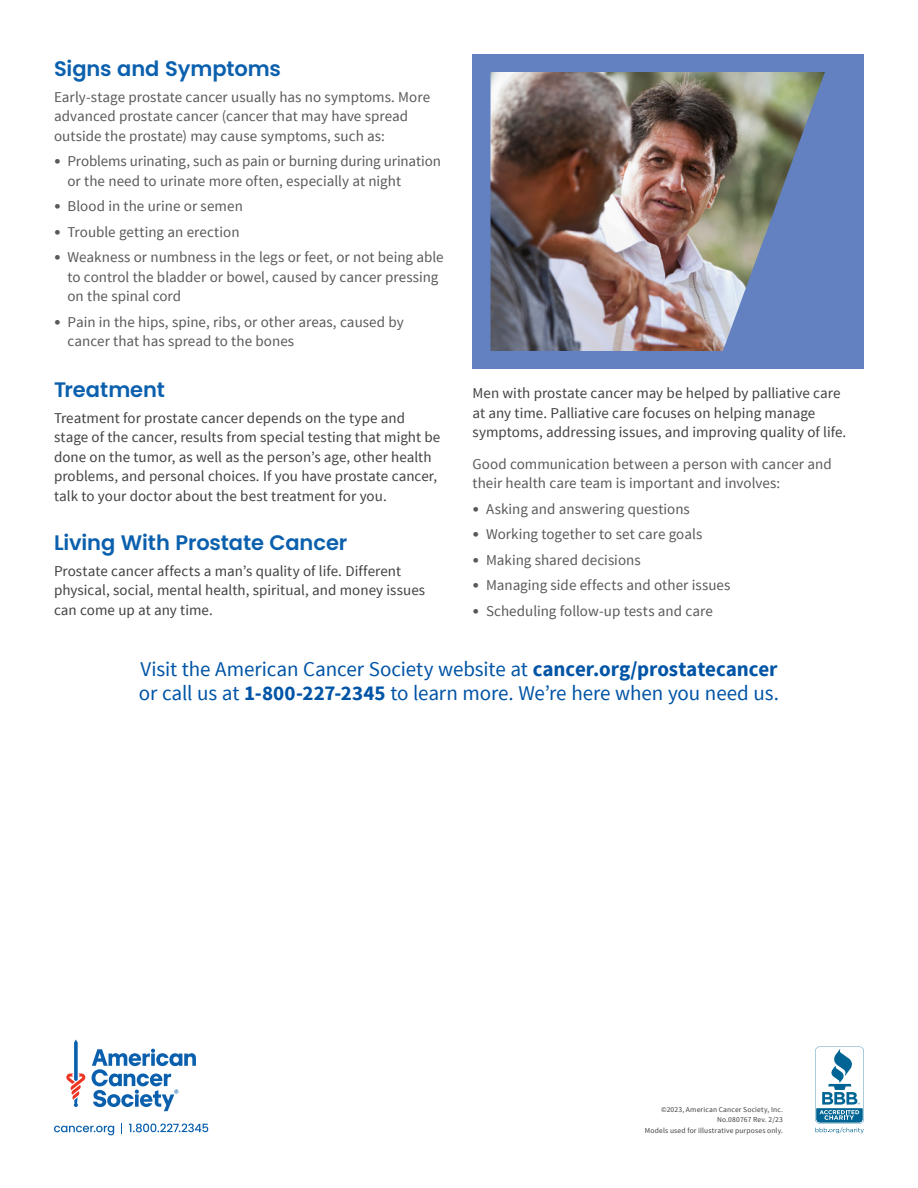
<style>
.page{position:relative;width:918px;height:1188px;background:#fff}
.page>*{position:absolute;margin:0;border:0;box-sizing:border-box;transform-origin:0 0}
.t1{font:21px/24px "Source Sans Pro";letter-spacing:-.005em;color:#0054a6}
.t2{font:600 21px "Poppins";letter-spacing:-.005em;color:#0b60ae}
.t3{font:15px/19.5px "Source Sans Pro";color:#58595b}
.t4{font:15px/19.5px "Source Sans Pro";letter-spacing:.005em;color:#414042}
.t5{font:7.5px/10.5px "Source Sans Pro";letter-spacing:.025em;color:#414042;text-align:right}
.s1{font-family:"Frutiger LT Std";font-size:13.5px}
.s2{font-weight:700}
</style>
<div class="page">
<svg style="left:815px;top:1047px;width:49px;height:86px"></svg>
<svg style="left:66px;top:1040px;width:19px;height:67px"></svg>
<svg style="left:92px;top:1049px;width:104px;height:62px"></svg>
<svg style="left:54px;top:1126px;width:60px;height:9px"></svg>
<svg style="left:129px;top:1124px;width:79px;height:8px"></svg>
<div style="left:472px;top:54px;width:392px;height:315px;background:#6381c1"></div>
<img style="left:490px;top:72px;width:335px;height:279px">
<h1 class="t2" style="left:54px;top:57px;width:228px">Signs and Symptoms</h1>
<p class="t3" style="left:54px;top:87px;width:378px">Early-stage prostate cancer usually has no symptoms. More advanced prostate cancer (cancer that may have spread outside the prostate) may cause symptoms, such as:</p>
<p class="t3" style="left:68px;top:152px;width:375px;text-indent:-14px"><span class="s1">•</span> Problems urinating, such as pain or burning during urination or the need to urinate more often, especially at night</p>
<p class="t3" style="left:54px;top:197px;width:190px"><span class="s1">•</span> Blood in the urine or semen</p>
<p class="t3" style="left:54px;top:222px;width:187px"><span class="s1">•</span> Trouble getting an erection</p>
<p class="t3" style="left:68px;top:248px;width:378px;text-indent:-14px"><span class="s1">•</span> Weakness or numbness in the legs or feet, or not being able to control the bladder or bowel, caused by cancer pressing on the spinal cord</p>
<p class="t3" style="left:68px;top:312px;width:338px;text-indent:-14px"><span class="s1">•</span> Pain in the hips, spine, ribs, or other areas, caused by cancer that has spread to the bones</p>
<h1 class="t2" style="left:54px;top:378px;width:113px">Treatment</h1>
<p class="t4" style="left:54px;top:408px;width:388px">Treatment for prostate cancer depends on the type and stage of the cancer, results from special testing that might be done on the tumor, as well as the person’s age, other health problems, and personal choices. If you have prostate cancer, talk to your doctor about the best treatment for you.</p>
<h1 class="t2" style="left:54px;top:531px;width:295px">Living With Prostate Cancer</h1>
<p class="t4" style="left:54px;top:561px;width:373px">Prostate cancer affects a man’s quality of life. Different physical, social, mental health, spiritual, and money issues can come up at any time.</p>
<p class="t4" style="left:472px;top:384px;width:375px">Men with prostate cancer may be helped by palliative care at any time. Palliative care focuses on helping manage symptoms, addressing issues, and improving quality of life.</p>
<p class="t3" style="left:472px;top:454px;width:361px">Good communication between a person with cancer and their health care team is important and involves:</p>
<p class="t3" style="left:472px;top:499px;width:219px"><span class="s1">•</span> Asking and answering questions</p>
<p class="t3" style="left:472px;top:525px;width:231px"><span class="s1">•</span> Working together to set care goals</p>
<p class="t3" style="left:472px;top:550px;width:170px"><span class="s1">•</span> Making shared decisions</p>
<p class="t3" style="left:472px;top:576px;width:259px"><span class="s1">•</span> Managing side effects and other issues</p>
<p class="t3" style="left:472px;top:601px;width:242px"><span class="s1">•</span> Scheduling follow-up tests and care</p>
<h1 class="t1" style="left:139px;top:657px;width:642px">Visit the American Cancer Society website at <span class="s2">cancer.org/prostatecancer </span>or call us at <span class="s2">1-800-227-2345</span> to learn more. We’re here when you need us.</h1>
<p class="t5" style="left:645px;top:1104px;width:140px">©2023, American Cancer Society, Inc.<br>No.080767 Rev. 2/23<br>Models used for illustrative purposes only.</p>
</div>
